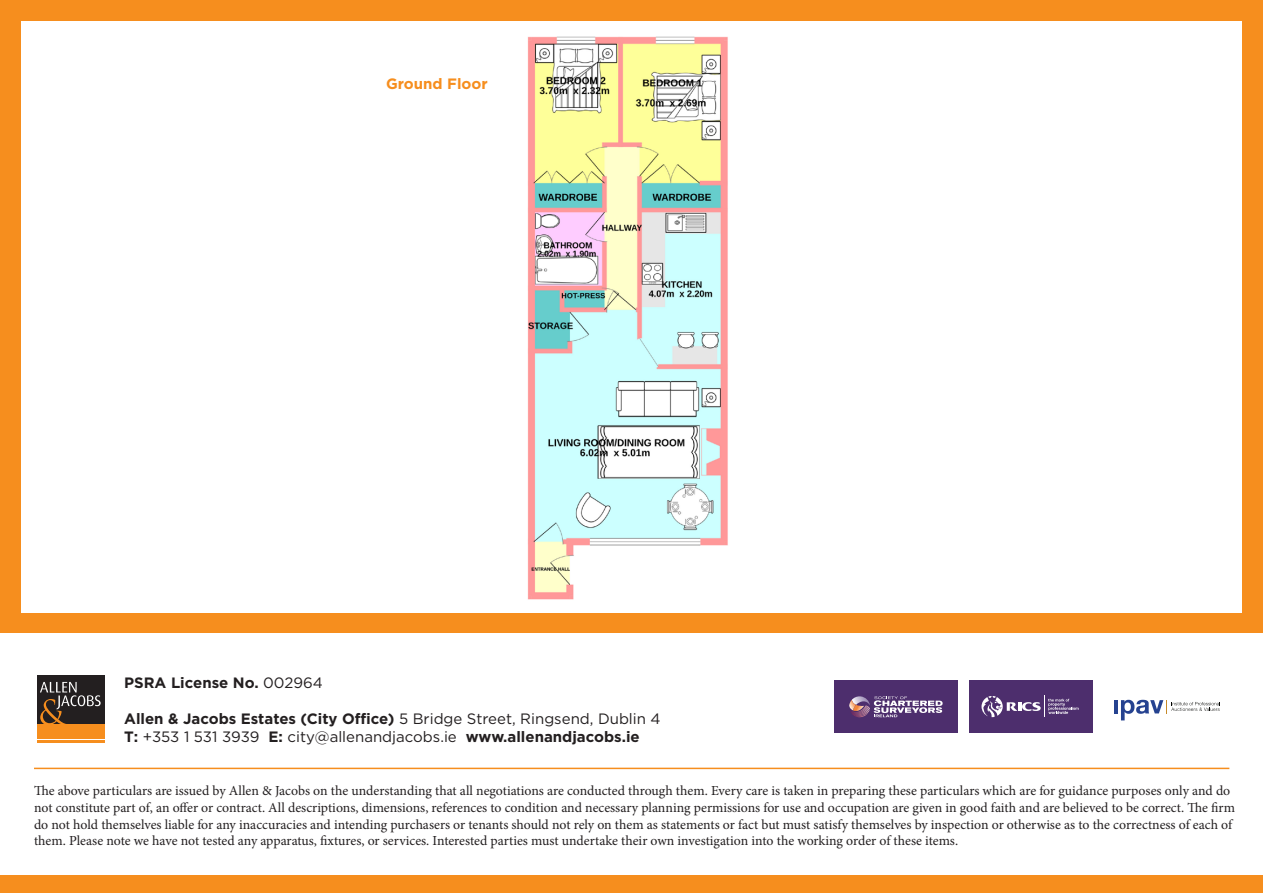
<style>
.page{position:relative;width:1263px;height:893px;background:#fff}
.page>*{position:absolute;margin:0;border:0;box-sizing:border-box;transform-origin:0 0}
.t1{font:700 15px "Gotham";color:#231f20}
.t2{font:15px "Gotham";color:#231f20}
.t3{font:700 15px "Gotham";color:#f68e1e}
.t4{font:13.8px/16.5px "Minion Pro";color:#231f20}
.s1{font-weight:400}
.s2{font-weight:700}
</style>
<div class="page">
<div style="left:0;top:0;width:1263px;height:633px;background:#f68e1e"></div>
<div style="left:21px;top:21px;width:1221px;height:591px;background:#fff"></div>
<div style="left:0;top:875px;width:1263px;height:18px;background:#f68e1e"></div>
<svg style="left:37px;top:675px;width:68px;height:68px"></svg>
<div style="left:38px;top:676px;width:67px;height:48px;background:#231f20"></div>
<div style="left:38px;top:724px;width:67px;height:14px;background:#f68e1e"></div>
<hr style="left:38px;top:740px;width:67px;height:3px;background:#f68e1e">
<svg style="left:40px;top:682px;width:61px;height:42px"></svg>
<div style="left:834px;top:680px;width:124px;height:53px;background:#4d2e6d"></div>
<svg style="left:849px;top:696px;width:93px;height:22px"></svg>
<div style="left:969px;top:680px;width:123px;height:53px;background:#4d2e6d"></div>
<svg style="left:981px;top:696px;width:97px;height:21px"></svg>
<hr style="left:1114px;top:700px;width:4px;height:13px;background:#254290">
<svg style="left:1121px;top:700px;width:99px;height:20px"></svg>
<hr style="left:34px;top:768px;width:1195px;height:1px;background:#f68e1e">
<img style="left:527px;top:36px;width:201px;height:564px">
<p class="t3" style="left:386px;top:74px;width:103px">Ground Floor</p>
<p class="t1" style="left:124px;top:673px;width:200px">PSRA License No. <span class="s1">002964</span></p>
<p class="t1" style="left:124px;top:709px;width:538px">Allen &amp; Jacobs Estates (City Office) <span class="s1">5 Bridge Street, Ringsend, Dublin 4</span></p>
<p class="t2" style="left:124px;top:727px;width:517px"><span class="s2">T:</span> +353 1 531 3939 <span class="s2">E:</span> city@allenandjacobs.ie <span class="s2">www.allenandjacobs.ie</span></p>
<p class="t4" style="left:34px;top:783px;width:1202px">The above particulars are issued by Allen &amp; Jacobs on the understanding that all negotiations are conducted through them. Every care is taken in preparing these particulars which are for guidance purposes only and do not constitute part of, an offer or contract. All descriptions, dimensions, references to condition and necessary planning permissions for use and occupation are given in good faith and are believed to be correct. The firm do not hold themselves liable for any inaccuracies and intending purchasers or tenants should not rely on them as statements or fact but must satisfy themselves by inspection or otherwise as to the correctness of each of them. Please note we have not tested any apparatus, fixtures, or services. Interested parties must undertake their own investigation into the working order of these items.</p>
</div>
